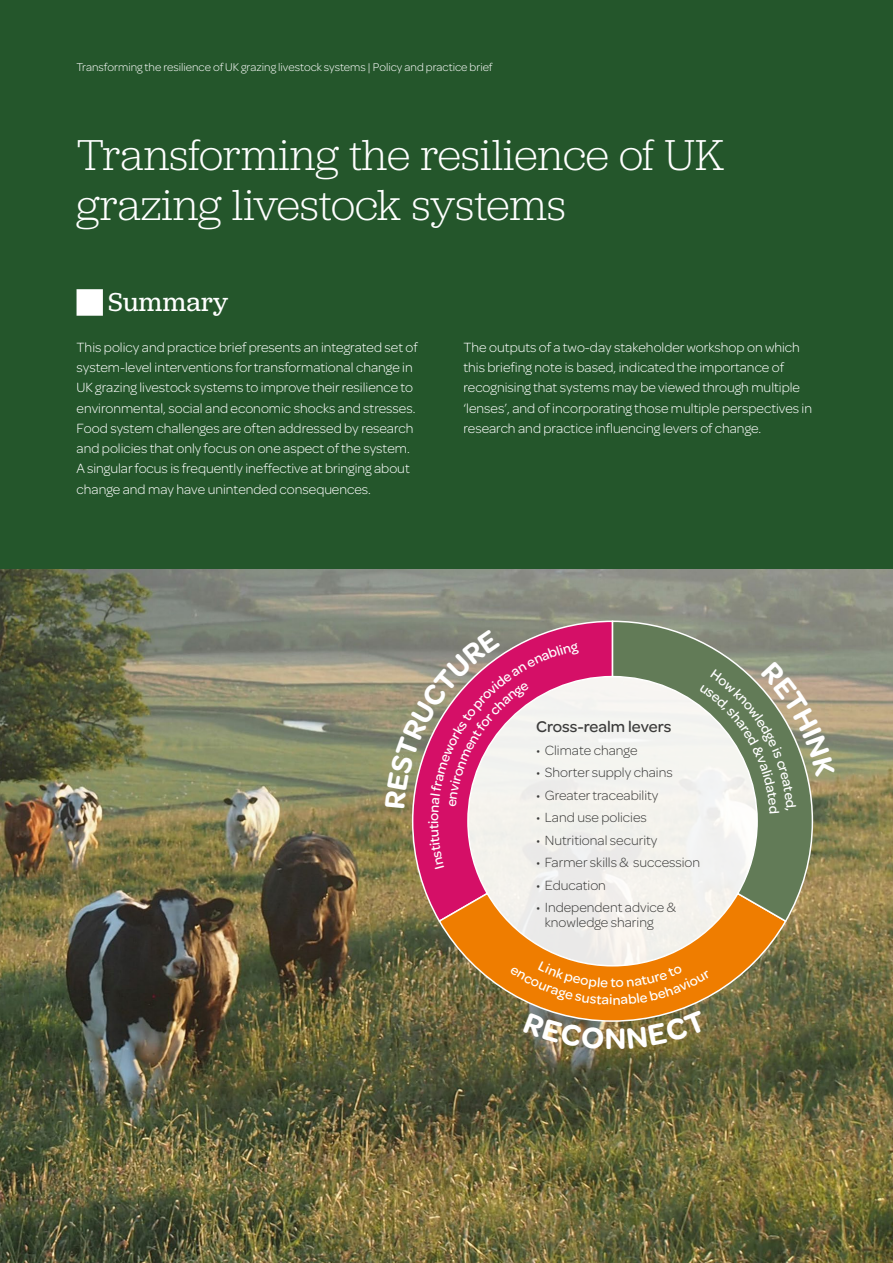
<style>
.page{position:relative;width:893px;height:1263px;background:#fff}
.page>*{position:absolute;margin:0;border:0;box-sizing:border-box;transform-origin:0 0}
.cover-title{font:300 45px/50.7px "Jubilat";letter-spacing:-.005em;color:#fff}
.cover-sub{font:27px "Jubilat";letter-spacing:.01em;color:#fff}
.t1{font:500 16.5px "Omnes";color:#3c3c3b}
.t2{font:300 14.25px/20.2px "Omnes";color:#fff}
.t3{font:300 14.25px/15px "Omnes";color:#3c3c3b}
.t4{font:500 14.25px "Omnes";color:#fff}
.t5{font:300 12px "Omnes";color:#fff}
</style>
<div class="page">
<div style="left:0;top:0;width:893px;height:575px;background:#24562b"></div>
<img style="left:0;top:570px;width:893px;height:693px">
<div style="left:77px;top:289px;width:26px;height:27px;background:#fff"></div>
<svg style="left:411px;top:620px;width:200px;height:303px"></svg>
<svg style="left:611px;top:620px;width:203px;height:303px"></svg>
<svg style="left:385px;top:629px;width:194px;height:240px"></svg>
<svg style="left:439px;top:893px;width:347px;height:157px;background:#c09358"></svg>
<svg style="left:699px;top:661px;width:136px;height:152px"></svg>
<p class="t5" style="left:77px;top:59px;width:418px">Transforming the resilience of UK grazing livestock systems | Policy and practice brief</p>
<h1 class="cover-title" style="left:77px;top:128px;width:650px">Transforming the resilience of UK grazing livestock systems</h1>
<h2 class="cover-sub" style="left:108px;top:285px;width:122px">Summary</h2>
<p class="t2" style="left:77px;top:336px;width:343px">This policy and practice brief presents an integrated set of system-level interventions for transformational change in UK grazing livestock systems to improve their resilience to environmental, social and economic shocks and stresses.</p>
<p class="t2" style="left:77px;top:417px;width:338px">Food system challenges are often addressed by research and policies that only focus on one aspect of the system.<br>A singular focus is frequently ineffective at bringing about change and may have unintended consequences.</p>
<p class="t2" style="left:463px;top:336px;width:350px">The outputs of a two-day stakeholder workshop on which this briefing note is based, indicated the importance of recognising that systems may be viewed through multiple ‘lenses’, and of incorporating those multiple perspectives in research and practice influencing levers of change.</p>
<p class="t4" style="left:424px;top:824px;width:5px;rotate:-90deg">i</p>
<p class="t1" style="left:536px;top:715px;width:137px">Cross-realm levers</p>
<p class="t3" style="left:536px;top:741px;width:103px">• Climate change</p>
<p class="t3" style="left:536px;top:764px;width:138px">• Shorter supply chains</p>
<p class="t3" style="left:536px;top:786px;width:124px">• Greater traceability</p>
<p class="t3" style="left:536px;top:809px;width:112px">• Land use policies</p>
<p class="t3" style="left:536px;top:831px;width:123px">• Nutritional security</p>
<p class="t3" style="left:536px;top:854px;width:165px">• Farmer skills &amp; succession</p>
<p class="t3" style="left:536px;top:876px;width:71px">• Education</p>
<p class="t3" style="left:545px;top:899px;width:133px;text-indent:-9px">• Independent advice &amp; knowledge sharing</p>
</div>
